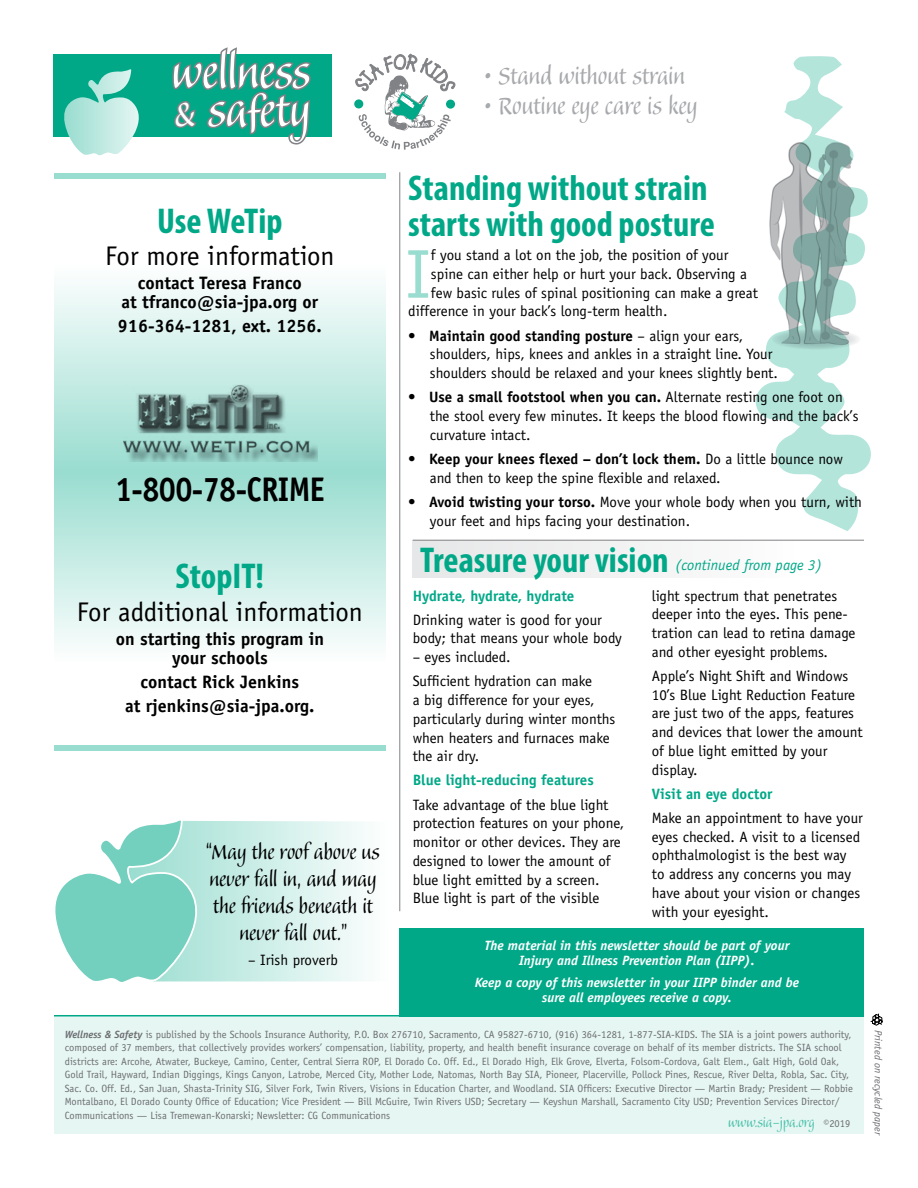
<style>
.page{position:relative;width:918px;height:1188px;background:#fff}
.page>*{position:absolute;margin:0;border:0;box-sizing:border-box;transform-origin:0 0}
.t1{font:69.15px "Officina Sans Std";color:#99dcd0}
.t2{font:60px "Balzano Std";color:#fff}
.t3{font:700 condensed 36px/36px "Myriad Pro";color:#00a888}
.t4{font:700 34.2px "Officina Sans Std";letter-spacing:-.02em;color:#000;scale:.9 1}
.t5{font:31.5px "Balzano Std";color:#a7a9ac}
.t6{font:27px/27px "Balzano Std";color:#000;text-align:center}
.t7{font:27px "Officina Sans Std";color:#000}
.t8{font:700 18px/18.8px "Officina Sans Std";color:#000;text-align:center}
.t9{font:18px "Balzano Std";color:#4dc2ac}
.t10{font:15px/18.8px "Officina Sans Std";color:#000}
.t11{font:700 15px "Officina Sans Std";color:#00a888}
.t12{font:italic 15px "Officina Sans Std";color:#00a888}
.t13{font:italic 700 13.5px/15px "Officina Sans Std";color:#fff;text-align:center}
.t14{font:10.5px/13.5px "Officina Sans Std";color:#6d6e71}
.t15{font:italic 10.5px "Officina Sans Std";color:#6d6e71}
.s1{font-size:45.75px}
.s2{font-weight:700}
.s3{font-weight:700;font-style:italic}
.s4{font-family:"Officina Sans Std";font-size:10.5px;color:#6d6e71}
</style>
<div class="page">
<div style="left:413px;top:540px;width:383px;height:38px;background:#f1f1f2"></div>
<svg style="left:755px;top:56px;width:116px;height:475px"></svg>
<img style="left:755px;top:129px;width:116px;height:227px">
<div style="left:54px;top:1016px;width:810px;height:118px;background:#e6f6f3"></div>
<div style="left:53px;top:54px;width:278px;height:83px;background:#00a888"></div>
<svg style="left:172px;top:47px;width:139px;height:98px"></svg>
<svg style="left:64px;top:69px;width:75px;height:86px"></svg>
<div style="left:400px;top:928px;width:464px;height:88px;background:#00a888"></div>
<hr style="left:54px;top:1015px;width:810px;height:1px;background:#00a888">
<svg style="left:55px;top:820px;width:310px;height:162px"></svg>
<hr style="left:400px;top:172px;width:1px;height:739px;background:#808285">
<svg style="left:54px;top:284px;width:332px;height:362px;background:#c9ece6"></svg>
<img style="left:123px;top:384px;width:194px;height:77px">
<div style="left:54px;top:173px;width:332px;height:5px;background:#99dcd0"></div>
<div style="left:54px;top:745px;width:332px;height:6px;background:#99dcd0"></div>
<svg style="left:355px;top:54px;width:101px;height:96px"></svg>
<svg style="left:871px;top:1013px;width:11px;height:12px"></svg>
<hr style="left:413px;top:540px;width:451px;height:1px;background:#808285">
<h2 class="t2" style="left:171px;top:43px;width:141px">wellness</h2>
<h2 class="t2" style="left:174px;top:81px;width:138px"><span class="s1">&amp;</span> safety</h2>
<h3 class="t5" style="left:484px;top:60px;width:203px">• Stand without strain</h3>
<h3 class="t5" style="left:484px;top:90px;width:216px">• Routine eye care is key</h3>
<h3 class="t3" style="left:157px;top:202px;width:127px">Use WeTip</h3>
<h3 class="t7" style="left:105px;top:240px;width:231px">For more information</h3>
<p class="t8" style="left:122px;top:274px;width:198px">contact Teresa Franco<br>at tfranco@sia-jpa.org or</p>
<p class="t8" style="left:118px;top:317px;width:205px">916-364-1281, ext. 1256.</p>
<h3 class="t4" style="left:115px;top:468px;width:234px">1-800-78-CRIME</h3>
<h3 class="t3" style="left:176px;top:558px;width:90px">StopIT!</h3>
<h3 class="t7" style="left:77px;top:596px;width:288px">For additional information</h3>
<p class="t8" style="left:116px;top:629px;width:210px">on starting this program in your schools</p>
<p class="t8" style="left:125px;top:669px;width:191px;line-height:24.2px">contact Rick Jenkins<br>at rjenkins@sia-jpa.org.</p>
<h3 class="t6" style="left:206px;top:839px;width:175px">“May the roof above us never fall in, and may the friends beneath it never fall out.”</h3>
<p class="t10" style="left:248px;top:951px;width:91px">– Irish proverb</p>
<h3 class="t3" style="left:408px;top:169px;width:308px">Standing without strain starts with good posture</h3>
<h1 class="t1" style="left:405px;top:234px;width:27px">I</h1>
<p class="t10" style="left:431px;top:246px;width:299px">f you stand a lot on the job, the position of your</p>
<p class="t10" style="left:431px;top:265px;width:318px">spine can either help or hurt your back. Observing a</p>
<p class="t10" style="left:431px;top:283px;width:329px">few basic rules of spinal positioning can make a great</p>
<p class="t10" style="left:408px;top:302px;width:261px">difference in your back’s long-term health.</p>
<p class="t10" style="left:430px;top:326px;width:350px;text-indent:-22px">• <span class="s2">Maintain good standing posture</span> – align your ears, shoulders, hips, knees and ankles in a straight line. Your shoulders should be relaxed and your knees slightly bent.</p>
<p class="t10" style="left:430px;top:388px;width:430px;text-indent:-22px">• <span class="s2">Use a small footstool when you can.</span> Alternate resting one foot on the stool every few minutes. It keeps the blood flowing and the back’s curvature intact.</p>
<p class="t10" style="left:430px;top:449px;width:415px;text-indent:-22px">• <span class="s2">Keep your knees flexed – don’t lock them.</span> Do a little bounce now and then to keep the spine flexible and relaxed.</p>
<p class="t10" style="left:430px;top:492px;width:434px;text-indent:-22px">• <span class="s2">Avoid twisting your torso.</span> Move your whole body when you turn, with your feet and hips facing your destination.</p>
<h3 class="t3" style="left:420px;top:541px;width:250px">Treasure your vision</h3>
<p class="t12" style="left:675px;top:557px;width:149px">(continued from page 3)</p>
<p class="t11" style="left:413px;top:586px;width:163px">Hydrate, hydrate, hydrate</p>
<p class="t10" style="left:413px;top:610px;width:211px">Drinking water is good for your body; that means your whole body</p>
<p class="t10" style="left:413px;top:645px;width:181px;line-height:24.2px">– eyes included.<br>Sufficient hydration can make</p>
<p class="t10" style="left:413px;top:691px;width:204px">a big difference for your eyes, particularly during winter months when heaters and furnaces make the air dry.</p>
<p class="t11" style="left:413px;top:771px;width:183px">Blue light-reducing features</p>
<p class="t10" style="left:413px;top:795px;width:213px">Take advantage of the blue light protection features on your phone, monitor or other devices. They are designed to lower the amount of blue light emitted by a screen.<br>Blue light is part of the visible</p>
<p class="t10" style="left:652px;top:586px;width:205px">light spectrum that penetrates deeper into the eyes. This pene&shy;tration can lead to retina damage and other eyesight problems.</p>
<p class="t10" style="left:652px;top:667px;width:212px">Apple’s Night Shift and Windows<br>10’s Blue Light Reduction Feature are just two of the apps, features and devices that lower the amount of blue light emitted by your display.</p>
<p class="t11" style="left:652px;top:784px;width:122px">Visit an eye doctor</p>
<p class="t10" style="left:652px;top:809px;width:213px">Make an appointment to have your eyes checked. A visit to a licensed ophthalmologist is the best way to address any concerns you may have about your vision or changes with your eyesight.</p>
<p class="t13" style="left:484px;top:938px;width:307px">The material in this newsletter should be part of your<br>Injury and Illness Prevention Plan (IIPP).</p>
<p class="t13" style="left:475px;top:975px;width:326px">Keep a copy of this newsletter in your IIPP binder and be sure all employees receive a copy.</p>
<p class="t14" style="left:65px;top:1028px;width:790px"><span class="s3">Wellness &amp; Safety</span> is published by the Schools Insurance Authority, P.O. Box 276710, Sacramento, CA 95827-6710, (916) 364-1281, 1-877-SIA-KIDS. The SIA is a joint powers authority, composed of 37 members, that collectively provides workers’ compensation, liability, property, and health benefit insurance coverage on behalf of its member districts. The SIA school districts are: Arcohe, Atwater, Buckeye, Camino, Center, Central Sierra ROP, El Dorado Co. Off. Ed., El Dorado High, Elk Grove, Elverta, Folsom-Cordova, Galt Elem., Galt High, Gold Oak, Gold Trail, Hayward, Indian Diggings, Kings Canyon, Latrobe, Merced City, Mother Lode, Natomas, North Bay SIA, Pioneer, Placerville, Pollock Pines, Rescue, River Delta, Robla, Sac. City, Sac. Co. Off. Ed., San Juan, Shasta-Trinity SIG, Silver Fork, Twin Rivers, Visions in Education Charter, and Woodland. SIA Officers: Executive Director — Martin Brady; President — Robbie Montalbano, El Dorado County Office of Education; Vice President — Bill McGuire, Twin Rivers USD; Secretary — Keyshun Marshall, Sacramento City USD; Prevention Services Director/ Communications — Lisa Tremewan-Konarski; Newsletter: CG Communications</p>
<p class="t9" style="left:728px;top:1113px;width:124px">www.sia-jpa.org <span class="s4">©2019</span></p>
<p class="t15" style="left:885px;top:1030px;width:107px;rotate:90deg">Printed on recycled paper</p>
</div>
